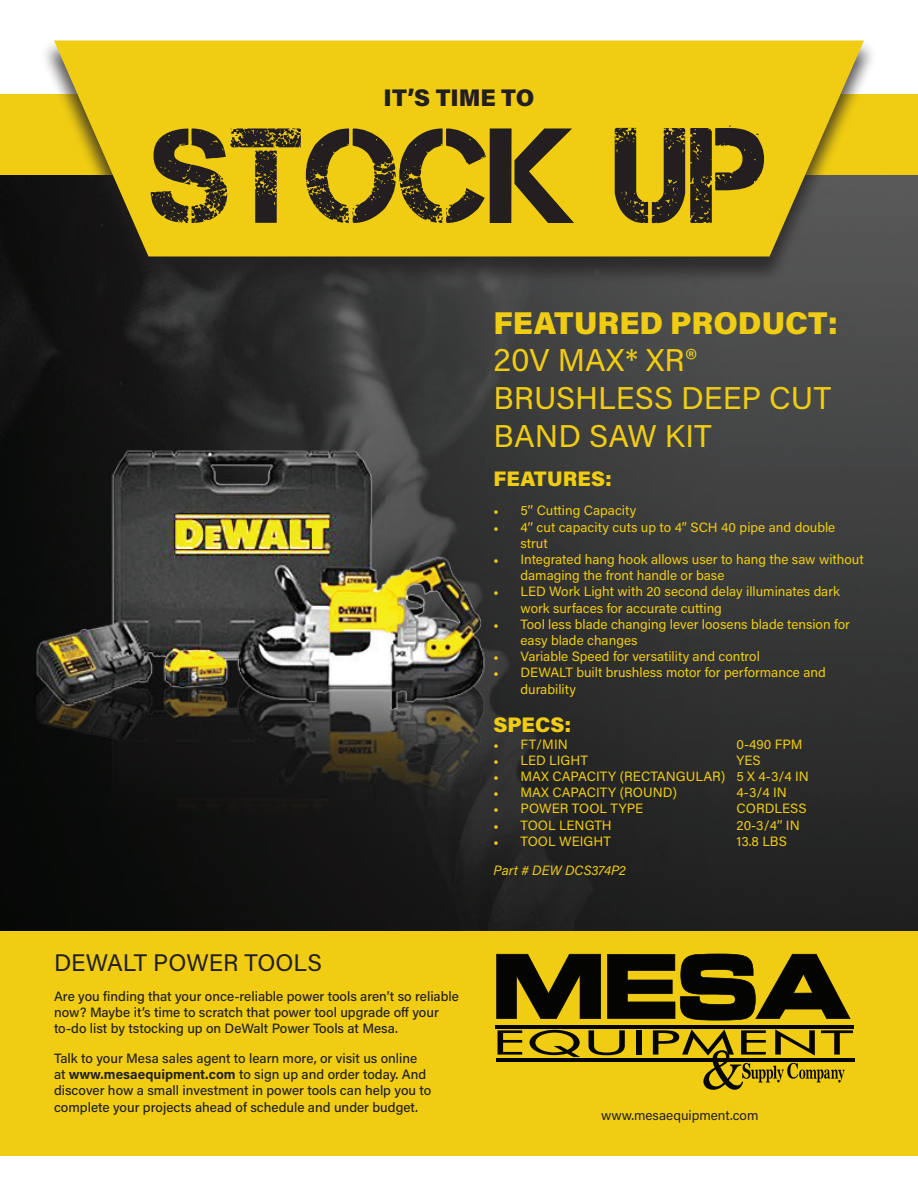
<style>
.page{position:relative;width:918px;height:1188px;background:#fff}
.page>*{position:absolute;margin:0;border:0;box-sizing:border-box;transform-origin:0 0}
.t1{font:135px "Captureit";color:#231f20}
.t2{font:31.5px/37.8px "Acumin Pro";color:#f0cd12}
.t3{font:900 31.5px "Acumin Pro";color:#f0cd12}
.t4{font:24px "Acumin Pro";color:#231f20}
.t5{font:900 24px "Acumin Pro";color:#231f20}
.t6{font:900 21px "Acumin Pro";letter-spacing:.005em;color:#f0cd12}
.t7{font:13.5px/16.2px "Acumin Pro";color:#f0cd12}
.t8{font:500 13.5px/16.2px "Acumin Pro";color:#231f20}
.t9{font:13.5px "Acumin Pro";color:#231f20}
.t10{font:italic 13.5px "Acumin Pro";color:#f0cd12}
.s1{font-weight:700}
.s2{font-family:"Minion Pro"}
</style>
<div class="page">
<img style="left:0;top:176px;width:918px;height:756px">
<div style="left:0;top:94px;width:918px;height:82px;background:#f0cd12"></div>
<div style="left:40px;top:39px;width:838px;height:246px;background:#231f20;opacity:.75"></div>
<svg style="left:54px;top:40px;width:810px;height:216px;fill:#f0cd12"></svg>
<div style="left:0;top:932px;width:918px;height:224px;background:#f0cd12"></div>
<hr style="left:496px;top:1025px;width:358px;height:3px;background:#040503">
<hr style="left:496px;top:1058px;width:358px;height:3px;background:#040503">
<svg style="left:498px;top:1030px;width:24px;height:25px"></svg>
<svg style="left:530px;top:1030px;width:50px;height:27px"></svg>
<svg style="left:589px;top:1030px;width:36px;height:25px"></svg>
<div style="left:636px;top:1030px;width:6px;height:25px;background:#040503"></div>
<svg style="left:653px;top:1029px;width:200px;height:61px"></svg>
<svg style="left:496px;top:954px;width:105px;height:65px"></svg>
<svg style="left:607px;top:954px;width:244px;height:66px"></svg>
<h3 class="t5" style="left:384px;top:81px;width:152px">IT’S TIME TO</h3>
<h1 class="t1" style="left:151px;top:100px;width:618px">STOCK UP</h1>
<h3 class="t4" style="left:54px;top:946px;width:269px">DEWALT POWER TOOLS</h3>
<p class="t8" style="left:54px;top:988px;width:407px">Are you finding that your once-reliable power tools aren’t so reliable now? Maybe it’s time to scratch that power tool upgrade off your to-do list by tstocking up on DeWalt Power Tools at Mesa.</p>
<p class="t8" style="left:54px;top:1050px;width:379px">Talk to your Mesa sales agent to learn more, or visit us online at <span class="s1">www.mesaequipment.com</span> to sign up and order today. And discover how a small investment in power tools can help you to complete your projects ahead of schedule and under budget.</p>
<h2 class="t3" style="left:494px;top:300px;width:346px">FEATURED PRODUCT:</h2>
<h2 class="t2" style="left:494px;top:340px;width:339px">20V MAX* XR®<br>BRUSHLESS DEEP CUT<br>BAND SAW KIT</h2>
<h3 class="t6" style="left:494px;top:464px;width:120px">FEATURES:</h3>
<p class="t7" style="left:494px;top:502px;width:144px"><span class="s2">•</span> 5’’ Cutting Capacity</p>
<p class="t7" style="left:521px;top:518px;width:316px;text-indent:-27px"><span class="s2">•</span> 4’’ cut capacity cuts up to 4” SCH 40 pipe and double strut</p>
<p class="t7" style="left:521px;top:551px;width:345px;text-indent:-27px"><span class="s2">•</span> Integrated hang hook allows user to hang the saw without damaging the front handle or base</p>
<p class="t7" style="left:521px;top:583px;width:321px;text-indent:-27px"><span class="s2">•</span> LED Work Light with 20 second delay illuminates dark work surfaces for accurate cutting</p>
<p class="t7" style="left:521px;top:615px;width:331px;text-indent:-27px"><span class="s2">•</span> Tool less blade changing lever loosens blade tension for easy blade changes</p>
<p class="t7" style="left:494px;top:648px;width:268px"><span class="s2">•</span> Variable Speed for versatility and control</p>
<p class="t7" style="left:521px;top:664px;width:307px;text-indent:-27px"><span class="s2">•</span> DEWALT built brushless motor for performance and durability</p>
<h3 class="t6" style="left:494px;top:710px;width:79px">SPECS:</h3>
<p class="t7" style="left:494px;top:735px;width:76px"><span class="s2">•</span> FT/MIN</p>
<p class="t7" style="left:737px;top:735px;width:68px">0-490 FPM</p>
<p class="t7" style="left:494px;top:751px;width:96px"><span class="s2">•</span> LED LIGHT</p>
<p class="t7" style="left:737px;top:751px;width:26px">YES</p>
<p class="t7" style="left:494px;top:768px;width:317px"><span class="s2">•</span> MAX CAPACITY (RECTANGULAR) 5 X 4-3/4 IN</p>
<p class="t7" style="left:494px;top:784px;width:185px"><span class="s2">•</span> MAX CAPACITY (ROUND)</p>
<p class="t7" style="left:737px;top:784px;width:52px">4-3/4 IN</p>
<p class="t7" style="left:494px;top:800px;width:151px"><span class="s2">•</span> POWER TOOL TYPE</p>
<p class="t7" style="left:737px;top:800px;width:72px">CORDLESS</p>
<p class="t7" style="left:494px;top:816px;width:120px"><span class="s2">•</span> TOOL LENGTH</p>
<p class="t7" style="left:737px;top:816px;width:65px">20-3/4’’ IN</p>
<p class="t7" style="left:494px;top:832px;width:119px"><span class="s2">•</span> TOOL WEIGHT</p>
<p class="t7" style="left:737px;top:832px;width:52px">13.8 LBS</p>
<p class="t10" style="left:494px;top:861px;width:134px">Part # DEW DCS374P2</p>
<p class="t9" style="left:601px;top:1106px;width:159px">www.mesaequipment.com</p>
</div>
